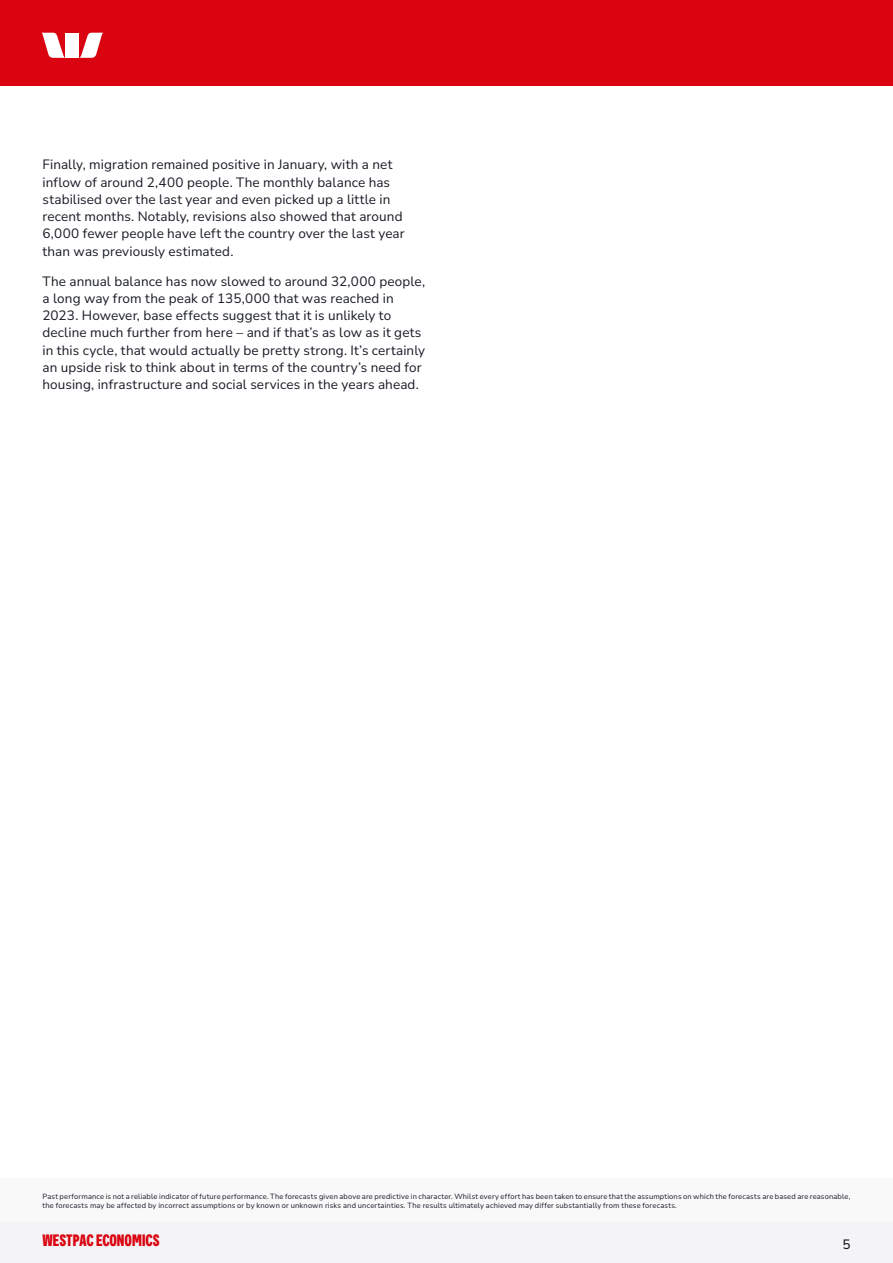
<style>
.page{position:relative;width:893px;height:1263px;background:#fff}
.page>*{position:absolute;margin:0;border:0;box-sizing:border-box;transform-origin:0 0}
.t1{font:700 16.5px "Westpac";color:#da0310}
.P1_Body_copy{font:200 13.5px/17.2px "Nunito Sans 12 pt";letter-spacing:.01em;color:#181b25}
.t2{font:200 7.5px/9px "Nunito Sans 12 pt";letter-spacing:.025em;color:#181b25}
</style>
<div class="page">
<div style="left:0;top:0;width:893px;height:85px;background:#da0310"></div>
<div style="left:0;top:1220px;width:893px;height:43px;background:#f4f4f6"></div>
<div style="left:0;top:1178px;width:893px;height:42px;background:#f9f9fa"></div>
<svg style="left:42px;top:33px;width:23px;height:25px"></svg>
<svg style="left:80px;top:33px;width:23px;height:25px"></svg>
<div style="left:66px;top:33px;width:13px;height:25px;background:#fff"></div>
<p class="P1_Body_copy" style="left:43px;top:155px;width:364px">Finally, migration remained positive in January, with a net inflow of around 2,400 people. The monthly balance has stabilised over the last year and even picked up a little in recent months. Notably, revisions also showed that around 6,000 fewer people have left the country over the last year than was previously estimated.</p>
<p class="P1_Body_copy" style="left:43px;top:272px;width:384px">The annual balance has now slowed to around 32,000 people, a long way from the peak of 135,000 that was reached in 2023. However, base effects suggest that it is unlikely to decline much further from here – and if that’s as low as it gets in this cycle, that would actually be pretty strong. It’s certainly an upside risk to think about in terms of the country’s need for housing, infrastructure and social services in the years ahead.</p>
<p class="t2" style="left:43px;top:1192px;width:809px">Past performance is not a reliable indicator of future performance. The forecasts given above are predictive in character. Whilst every effort has been taken to ensure that the assumptions on which the forecasts are based are reasonable, the forecasts may be affected by incorrect assumptions or by known or unknown risks and uncertainties. The results ultimately achieved may differ substantially from these forecasts.</p>
<p class="t1" style="left:43px;top:1230px;width:119px">WESTPAC ECONOMICS</p>
<p class="P1_Body_copy" style="left:842px;top:1235px;width:10px">5</p>
</div>
